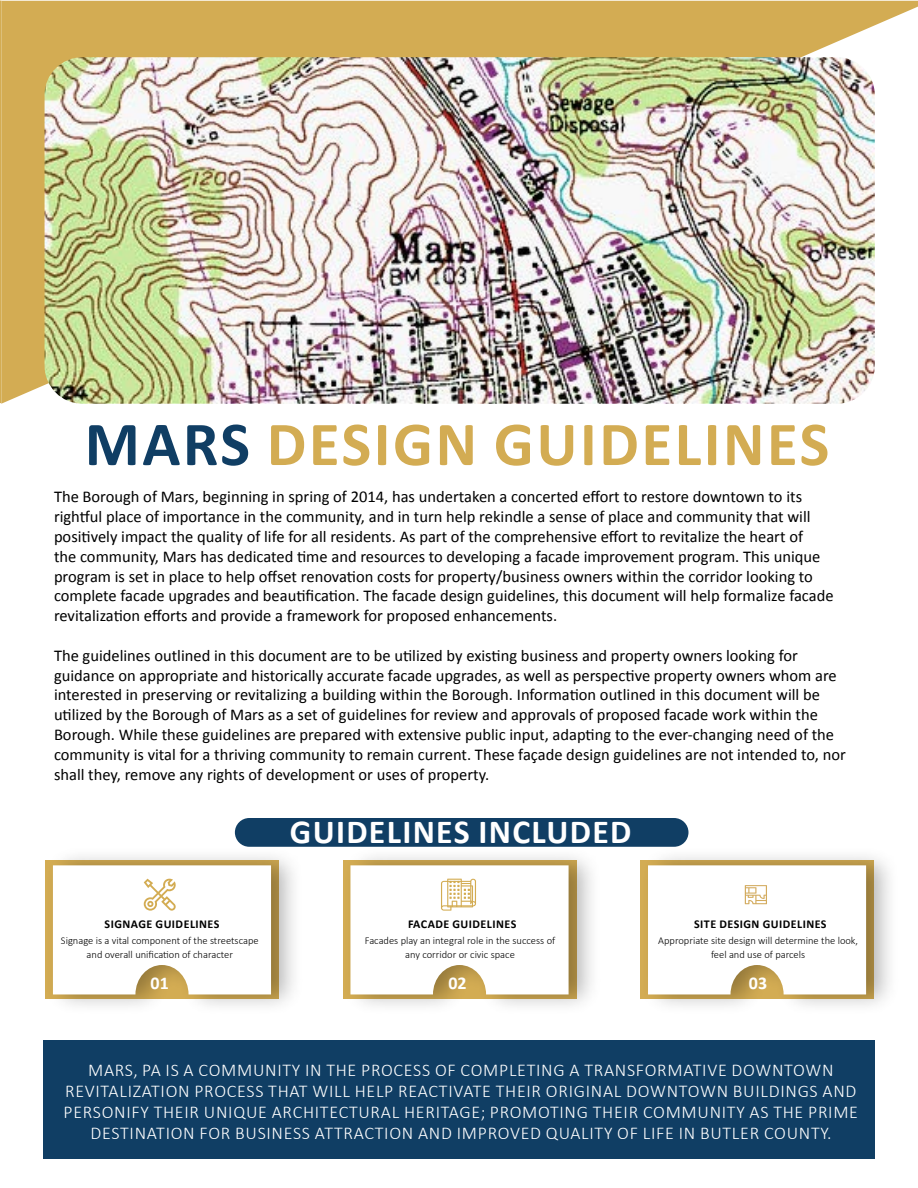
<style>
.page{position:relative;width:918px;height:1188px;background:#fff}
.page>*{position:absolute;margin:0;border:0;box-sizing:border-box;transform-origin:0 0}
.t1{font:700 63px "Calibri";letter-spacing:.04em;color:#d3ac53}
.t2{font:700 33.75px "Calibri";letter-spacing:.04em;color:#fff}
.t3{font:300 18px/21px "Calibri";letter-spacing:.04em;color:#fff;text-align:center}
.t4{font:700 18px "Calibri";color:#fff}
.Body_Text{font:16.5px/19.8px "Calibri";color:#000}
.t5{font:700 12px "Calibri";letter-spacing:.04em;color:#000}
.t6{font:300 10.5px/13.5px "Calibri";color:#000;text-align:center}
.s1{color:#103e64}
</style>
<div class="page">
<svg style="left:0;top:1px;width:1px;height:402px"></svg>
<svg style="left:1px;top:1px;width:917px;height:403px;fill:#d3ac53"></svg>
<img style="left:45px;top:57px;width:830px;height:347px">
<div style="left:235px;top:818px;width:453px;height:29px;background:#103e64;border-radius:14px"></div>
<div style="left:43px;top:1041px;width:832px;height:118px;background:#103e64"></div>
<div style="left:46px;top:847px;width:258px;height:168px;background:#000;opacity:.3"></div>
<div style="left:344px;top:847px;width:258px;height:168px;background:#000;opacity:.3"></div>
<div style="left:642px;top:847px;width:258px;height:168px;background:#000;opacity:.3"></div>
<svg style="left:350px;top:865px;width:219px;height:129px"></svg>
<svg style="left:648px;top:865px;width:218px;height:129px"></svg>
<svg style="left:53px;top:865px;width:218px;height:129px"></svg>
<p class="t1" style="left:85px;top:400px;width:746px"><span class="s1">MARS</span> DESIGN GUIDELINES</p>
<p class="Body_Text" style="left:54px;top:487px;width:781px">The Borough of Mars, beginning in spring of 2014, has undertaken a concerted effort to restore downtown to its rightful place of importance in the community, and in turn help rekindle a sense of place and community that will positively impact the quality of life for all residents. As part of the comprehensive effort to revitalize the heart of<br>the community, Mars has dedicated time and resources to developing a facade improvement program. This unique program is set in place to help offset renovation costs for property/business owners within the corridor looking to complete facade upgrades and beautification. The facade design guidelines, this document will help formalize facade revitalization efforts and provide a framework for proposed enhancements.</p>
<p class="Body_Text" style="left:54px;top:645px;width:793px">The guidelines outlined in this document are to be utilized by existing business and property owners looking for guidance on appropriate and historically accurate facade upgrades, as well as perspective property owners whom are interested in preserving or revitalizing a building within the Borough. Information outlined in this document will be utilized by the Borough of Mars as a set of guidelines for review and approvals of proposed facade work within the Borough. While these guidelines are prepared with extensive public input, adapting to the ever-changing need of the community is vital for a thriving community to remain current. These façade design guidelines are not intended to, nor shall they, remove any rights of development or uses of property.</p>
<p class="t2" style="left:290px;top:808px;width:343px">GUIDELINES INCLUDED</p>
<p class="t5" style="left:105px;top:916px;width:116px">SIGNAGE GUIDELINES</p>
<p class="t5" style="left:408px;top:916px;width:110px">FACADE GUIDELINES</p>
<p class="t5" style="left:694px;top:916px;width:134px">SITE DESIGN GUIDELINES</p>
<p class="t6" style="left:61px;top:934px;width:199px">Signage is a vital component of the streetscape and overall unification of character</p>
<p class="t6" style="left:365px;top:934px;width:192px">Facades play an integral role in the success of any corridor or civic space</p>
<p class="t6" style="left:658px;top:934px;width:201px">Appropriate site design will determine the look, feel and use of parcels</p>
<p class="t4" style="left:151px;top:970px;width:20px">01</p>
<p class="t4" style="left:449px;top:970px;width:20px">02</p>
<p class="t4" style="left:749px;top:970px;width:20px">03</p>
<p class="t3" style="left:64px;top:1060px;width:796px">MARS, PA IS A COMMUNITY IN THE PROCESS OF COMPLETING A TRANSFORMATIVE DOWNTOWN REVITALIZATION PROCESS THAT WILL HELP REACTIVATE THEIR ORIGINAL DOWNTOWN BUILDINGS AND PERSONIFY THEIR UNIQUE ARCHITECTURAL HERITAGE; PROMOTING THEIR COMMUNITY AS THE PRIME DESTINATION FOR BUSINESS ATTRACTION AND IMPROVED QUALITY OF LIFE IN BUTLER COUNTY.</p>
</div>
